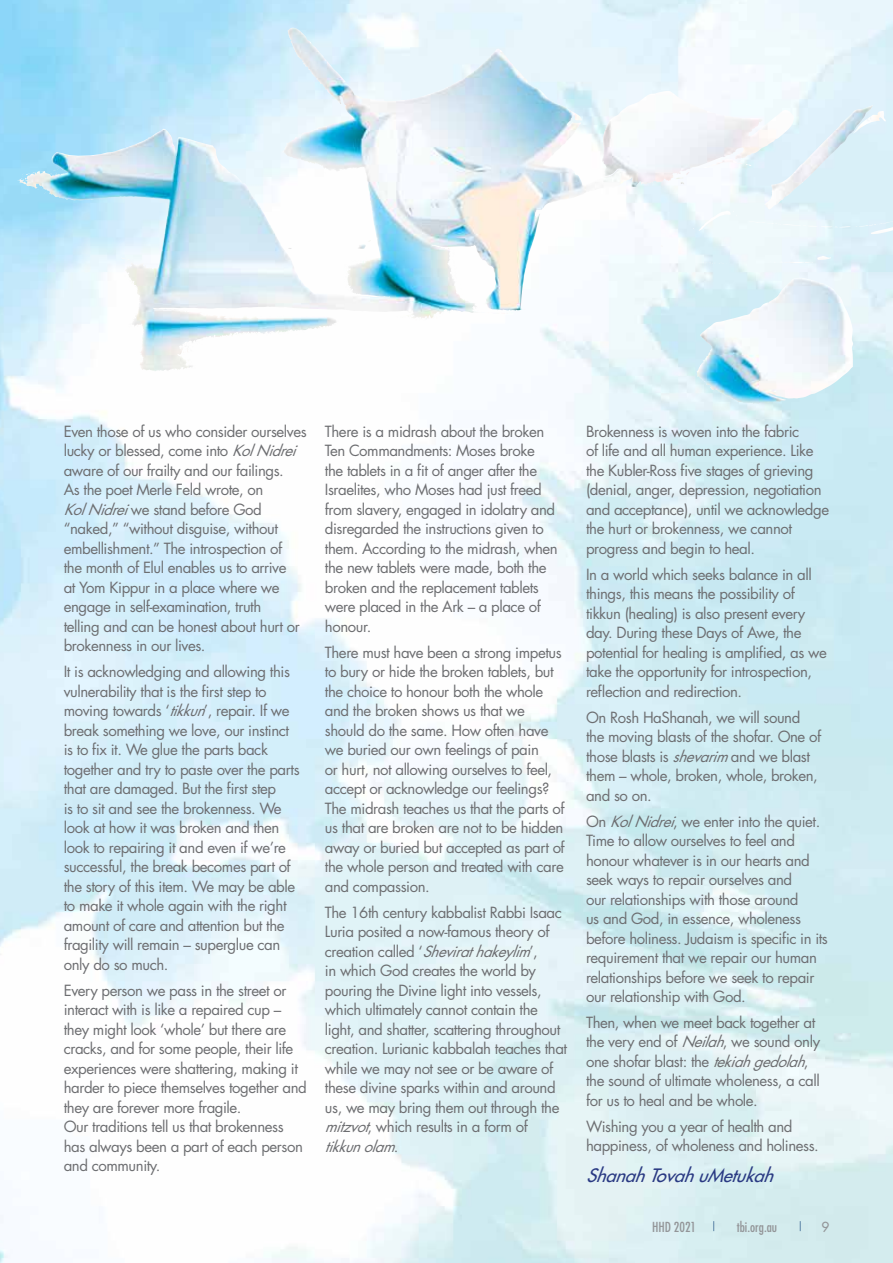
<style>
.page{position:relative;width:893px;height:1263px;background:#fff}
.page>*{position:absolute;margin:0;border:0;box-sizing:border-box;transform-origin:0 0}
.t1{font:italic 18px "Futura";color:#2a3a83}
.t2{font:15px/19.5px "Futura";letter-spacing:-.03em;color:#6d6e71}
.t3{font:condensed 13.5px "Futura";color:#939598}
.t4{font:13.5px "Futura";color:#939598}
.s1{font-style:italic}
</style>
<div class="page">
<img style="left:0;top:0;width:893px;height:1263px">
<img style="left:288px;top:28px;width:65px;height:105px">
<p class="t2" style="left:64px;top:422px;width:244px">Even those of us who consider ourselves lucky or blessed, come into <span class="s1">KolNidrei </span>aware of our frailty and our failings.<br>As the poet Merle Feld wrote, on <span class="s1">KolNidrei</span>we stand before God “naked,” “without disguise, without embellishment.” The introspection of<br>the month of Elul enables us to arrive<br>at Yom Kippur in a place where we engage in self-examination, truth<br>telling and can be honest about hurt or brokenness in our lives.</p>
<p class="t2" style="left:64px;top:662px;width:237px">It is acknowledging and allowing this vulnerability that is the first step to moving towards ‘<span class="s1">tikkun</span>’, repair. If we break something we love, our instinct is to fix it. We glue the parts back together and try to paste over the parts that are damaged. But the first step<br>is to sit and see the brokenness. We look at how it was broken and then look to repairing it and even if we’re successful, the break becomes part of the story of this item. We may be able to make it whole again with the right amount of care and attention but the fragility will remain – superglue can only do so much.</p>
<p class="t2" style="left:64px;top:980px;width:245px">Every person we pass in the street or interact with is like a repaired cup – they might look ‘whole’ but there are cracks, and for some people, their life experiences were shattering, making it harder to piece themselves together and they are forever more fragile.<br>Our traditions tell us that brokenness has always been a part of each person and community.</p>
<p class="t2" style="left:325px;top:422px;width:234px">There is a midrash about the broken<br>Ten Commandments: Moses broke<br>the tablets in a fit of anger after the<br>Israelites, who Moses had just freed from slavery, engaged in idolatry and disregarded the instructions given to them. According to the midrash, when the new tablets were made, both the broken and the replacement tablets were placed in the Ark – a place of honour.</p>
<p class="t2" style="left:325px;top:643px;width:241px">There must have been a strong impetus to bury or hide the broken tablets, but the choice to honour both the whole and the broken shows us that we should do the same. How often have we buried our own feelings of pain<br>or hurt, not allowing ourselves to feel, accept or acknowledge our feelings?<br>The midrash teaches us that the parts of us that are broken are not to be hidden away or buried but accepted as part of the whole person and treated with care and compassion.</p>
<p class="t2" style="left:325px;top:902px;width:244px">The 16th century kabbalist Rabbi Isaac Luria posited a now-famous theory of creation called ‘<span class="s1">Shevirathakeylim</span>’,<br>in which God creates the world by pouring the Divine light into vessels, which ultimately cannot contain the light, and shatter, scattering throughout creation. Lurianic kabbalah teaches that while we may not see or be aware of these divine sparks within and around us, we may bring them out through the <span class="s1">mitzvot</span>, which results in a form of <span class="s1">tikkunolam</span>.</p>
<p class="t2" style="left:586px;top:422px;width:245px">Brokenness is woven into the fabric<br>of life and all human experience. Like the Kubler-Ross five stages of grieving (denial, anger, depression, negotiation and acceptance), until we acknowledge the hurt or brokenness, we cannot progress and begin to heal.</p>
<p class="t2" style="left:586px;top:565px;width:242px">In a world which seeks balance in all things, this means the possibility of tikkun (healing) is also present every day. During these Days of Awe, the potential for healing is amplified, as we take the opportunity for introspection, reflection and redirection.</p>
<p class="t2" style="left:586px;top:707px;width:237px">On Rosh HaShanah, we will sound the moving blasts of the shofar. One of those blasts is <span class="s1">shevarim</span>and we blast them – whole, broken, whole, broken, and so on.</p>
<p class="t2" style="left:586px;top:811px;width:243px">On <span class="s1">KolNidrei</span>, we enter into the quiet.<br>Time to allow ourselves to feel and honour whatever is in our hearts and seek ways to repair ourselves and<br>our relationships with those around<br>us and God, in essence, wholeness before holiness. Judaism is specific in its requirement that we repair our human relationships before we seek to repair our relationship with God.</p>
<p class="t2" style="left:586px;top:1013px;width:236px">Then, when we meet back together at the very end of <span class="s1">Neilah</span>, we sound only one shofar blast: the <span class="s1">tekiahgedolah</span>, the sound of ultimate wholeness, a call for us to heal and be whole.</p>
<p class="t2" style="left:586px;top:1117px;width:234px">Wishing you a year of health and happiness, of wholeness and holiness.</p>
<p class="t1" style="left:586px;top:1164px;width:196px">ShanahTovahuMetukah</p>
<p class="t3" style="left:652px;top:1219px;width:46px">HHD 2021</p>
<p class="t3" style="left:737px;top:1218px;width:42px">tbi.org.au</p>
<p class="t4" style="left:821px;top:1218px;width:9px">9</p>
</div>
